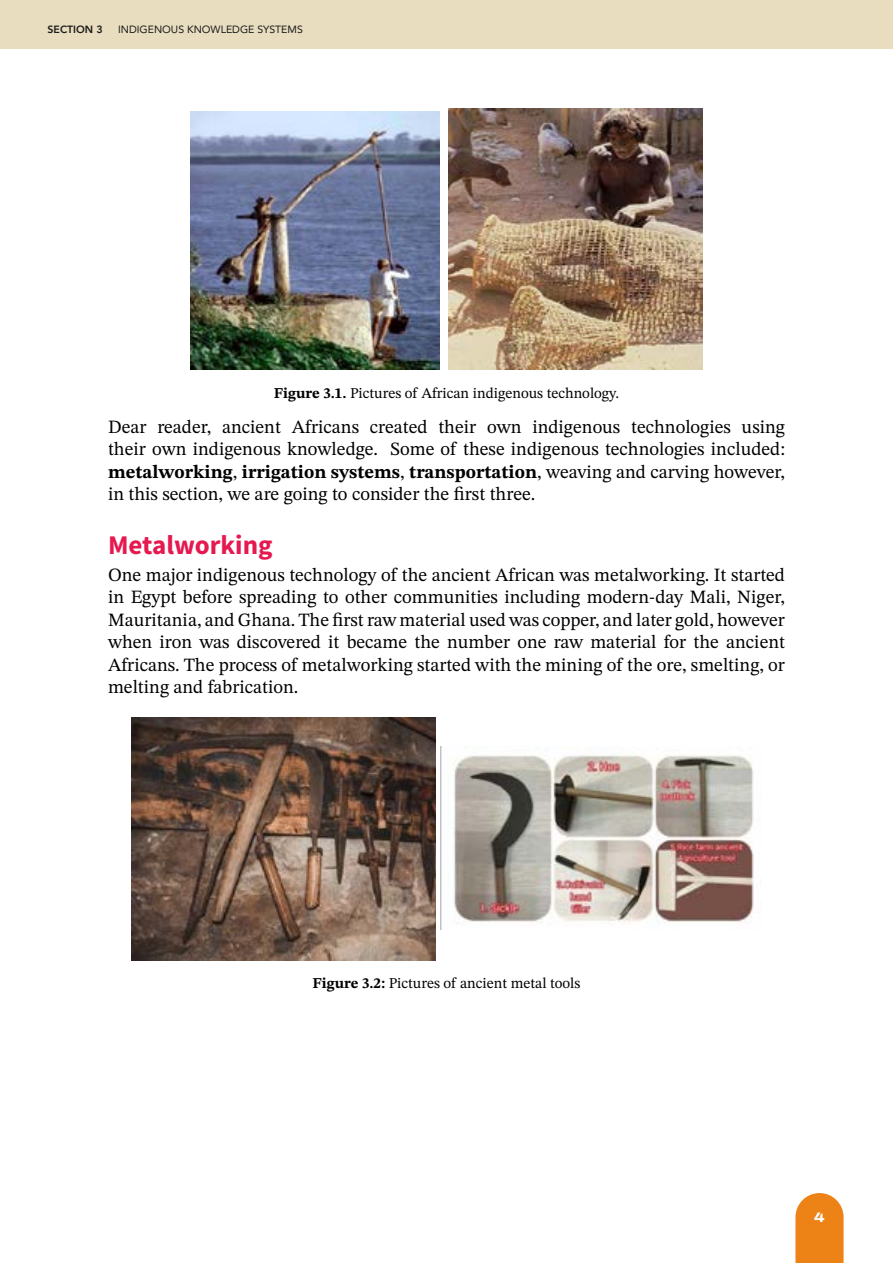
<style>
.page{position:relative;width:893px;height:1263px;background:#fff}
.page>*{position:absolute;margin:0;border:0;box-sizing:border-box;transform-origin:0 0}
.t1{font:700 27px "Source Sans Pro";color:#e61850}
.t2{font:18.75px/22.5px "STIX Two Text";color:#000;text-align:justify}
.t3{font:15px "STIX Two Text";color:#000}
.t4{font:800 13.5px "Archivo Expanded";color:#fff}
.t5{font:10.5px "Avenir";color:#1a1a1a}
.t6{font:800 10.5px "Avenir";color:#1a1a1a}
.s1{font-weight:700}
</style>
<div class="page">
<div style="left:0;top:0;width:893px;height:49px;background:#e8ddbf"></div>
<svg style="left:795px;top:1193px;width:49px;height:70px;background:#ee8d2c"></svg>
<img style="left:190px;top:112px;width:250px;height:258px">
<img style="left:449px;top:108px;width:254px;height:262px">
<img style="left:131px;top:717px;width:305px;height:243px">
<img style="left:440px;top:746px;width:314px;height:183px">
<p class="t6" style="left:48px;top:21px;width:57px">SECTION 3</p>
<p class="t5" style="left:118px;top:21px;width:186px">INDIGENOUS KNOWLEDGE SYSTEMS</p>
<p class="t3" style="left:274px;top:382px;width:347px"><span class="s1">Figure 3.1.</span> Pictures of African indigenous technology.</p>
<p class="t2" style="left:108px;top:415px;width:678px">Dear reader, ancient Africans created their own indigenous technologies using their own indigenous knowledge. Some of these indigenous technologies included: <span class="s1">metalworking</span>, <span class="s1">irrigation systems</span>, <span class="s1">transportation</span>, weaving and carving however, in this section, we are going to consider the first three.</p>
<h1 class="t1" style="left:108px;top:527px;width:166px">Metalworking</h1>
<p class="t2" style="left:108px;top:563px;width:679px">One major indigenous technology of the ancient African was metalworking. It started in Egypt before spreading to other communities including modern-day Mali, Niger, Mauritania, and Ghana. The first raw material used was copper, and later gold, however when iron was discovered it became the number one raw material for the ancient Africans. The process of metalworking started with the mining of the ore, smelting, or melting and fabrication.</p>
<p class="t3" style="left:313px;top:972px;width:269px"><span class="s1">Figure 3.2:</span> Pictures of ancient metal tools</p>
<p class="t4" style="left:814px;top:1207px;width:12px">4</p>
</div>
